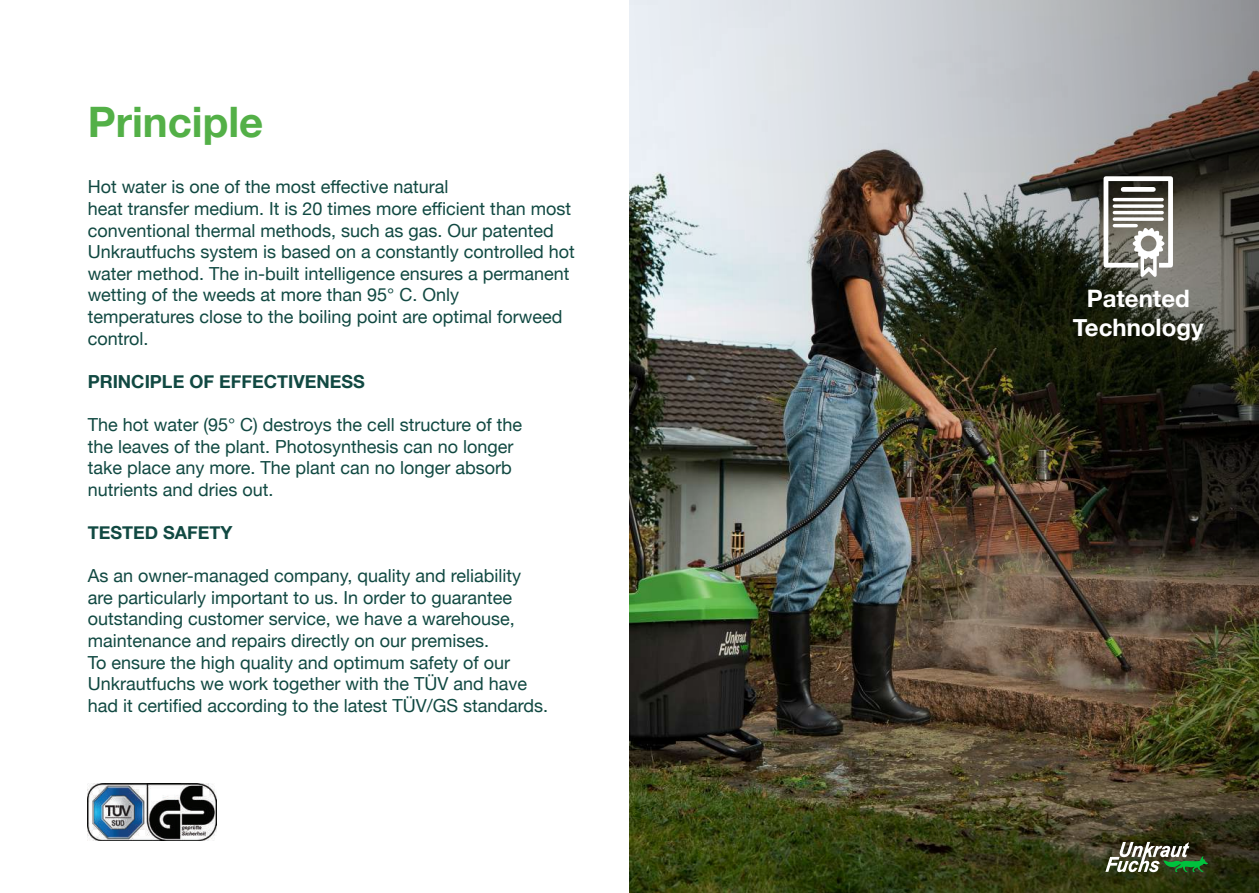
<style>
.page{position:relative;width:1259px;height:893px;background:#fff}
.page>*{position:absolute;margin:0;border:0;box-sizing:border-box;transform-origin:0 0}
.t1{font:700 42px "Helvetica Neue";color:#53b047}
.t2{font:700 24px/28.8px "Helvetica Neue";color:#fff;text-align:center}
.t3{font:18px/21.6px "Helvetica Neue";color:#114942}
.t4{font:700 18px "Helvetica Neue";color:#114942}
</style>
<div class="page">
<img style="left:87px;top:783px;width:129px;height:57px">
<img style="left:629px;top:0;width:630px;height:893px">
<svg style="left:1105px;top:842px;width:103px;height:30px"></svg>
<svg style="left:1103px;top:176px;width:70px;height:101px"></svg>
<h1 class="t1" style="left:88px;top:89px;width:177px">Principle</h1>
<p class="t3" style="left:88px;top:177px;width:489px">Hot water is one of the most effective natural<br>heat transfer medium. It is 20 times more efficient than most conventional thermal methods, such as gas. Our patented Unkrautfuchs system is based on a constantly controlled hot water method. The in-built intelligence ensures a permanent wetting of the weeds at more than 95° C. Only<br>temperatures close to the boiling point are optimal forweed control.</p>
<p class="t4" style="left:88px;top:367px;width:279px">PRINCIPLE OF EFFECTIVENESS</p>
<p class="t3" style="left:88px;top:415px;width:436px">The hot water (95° C) destroys the cell structure of the the leaves of the plant. Photosynthesis can no longer take place any more. The plant can no longer absorb nutrients and dries out.</p>
<p class="t4" style="left:88px;top:518px;width:146px">TESTED SAFETY</p>
<p class="t3" style="left:88px;top:566px;width:462px">As an owner-managed company, quality and reliability are particularly important to us. In order to guarantee outstanding customer service, we have a warehouse, maintenance and repairs directly on our premises.<br>To ensure the high quality and optimum safety of our Unkrautfuchs we work together with the TÜV and have had it certified according to the latest TÜV/GS standards.</p>
<h2 class="t2" style="left:1073px;top:285px;width:132px">Patented<br>Technology</h2>
</div>
